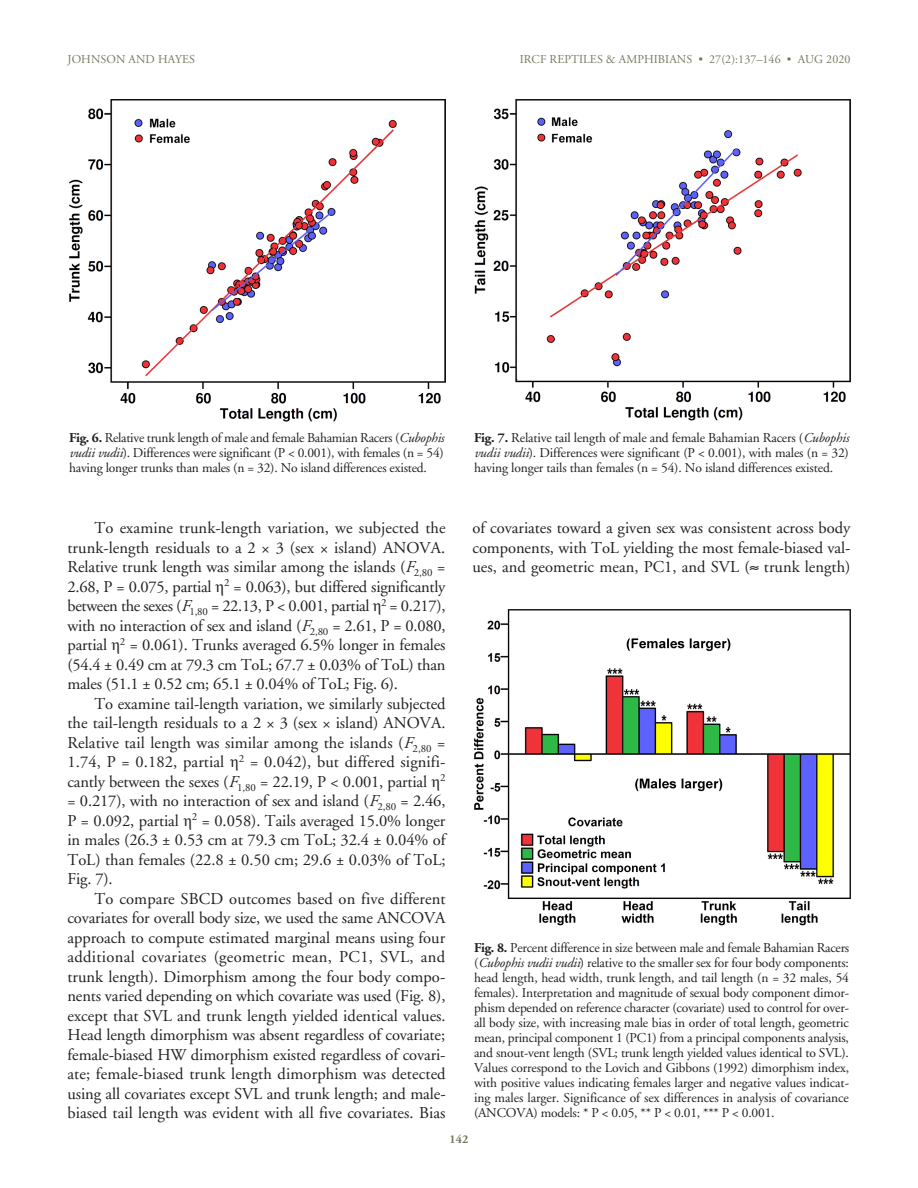
<style>
.page{position:relative;width:918px;height:1188px;background:#fff}
.page>*{position:absolute;margin:0;border:0;box-sizing:border-box;transform-origin:0 0}
.TEXT{font:16.5px/19.5px "Adobe Garamond";letter-spacing:-.005em;color:#231f20;text-align:justify}
.Figure_Caption{font:13.5px/15px "Adobe Garamond";letter-spacing:-.01em;color:#231f20;text-align:justify}
.t1{font:12px "Adobe Garamond";letter-spacing:.005em;color:#717a60}
.t2{font:700 12px "Adobe Garamond";color:#717a60}
.s1{font-weight:700}
.s2{font-style:italic}
.s3{font-family:"Times New Roman"}
</style>
<div class="page">
<img style="left:69px;top:99px;width:377px;height:323px">
<img style="left:474px;top:99px;width:376px;height:322px">
<img style="left:474px;top:610px;width:376px;height:316px">
<p class="t1" style="left:68px;top:53px;width:129px">JOHNSON AND HAYES</p>
<p class="t1" style="left:520px;top:53px;width:332px">IRCF REPTILES &amp; AMPHIBIANS • 27(2):137–146 • AUG 2020</p>
<p class="Figure_Caption" style="left:69px;top:430px;width:377px"><span class="s1">Fig. 6.</span> Relative trunk length of male and female Bahamian Racers (<span class="s2">Cubophis vudii vudii</span>). Differences were significant (P &lt; 0.001), with females (n = 54) having longer trunks than males (n = 32). No island differences existed.</p>
<p class="Figure_Caption" style="left:474px;top:430px;width:377px"><span class="s1">Fig. 7.</span> Relative tail length of male and female Bahamian Racers (<span class="s2">Cubophis vudii vudii</span>). Differences were significant (P &lt; 0.001), with males (n = 32) having longer tails than females (n = 54). No island differences existed.</p>
<p class="TEXT" style="left:68px;top:519px;width:380px;text-indent:27px">To examine trunk-length variation, we subjected the trunk-length residuals to a 2 × 3 (sex × island) ANOVA.<br>Relative trunk length was similar among the islands (<span class="s2">F</span><sub>2,80</sub> = 2.68, P = 0.075, partial <span class="s3">η</span><sup>2</sup> = 0.063), but differed significantly between the sexes (<span class="s2">F</span><sub>1,80</sub> = 22.13, P &lt; 0.001, partial <span class="s3">η</span><sup>2</sup> = 0.217), with no interaction of sex and island (<span class="s2">F</span><sub>2,80</sub> = 2.61, P = 0.080, partial <span class="s3">η</span><sup>2</sup> = 0.061). Trunks averaged 6.5% longer in females (54.4 ± 0.49 cm at 79.3 cm ToL; 67.7 ± 0.03% of ToL) than males (51.1 ± 0.52 cm; 65.1 ± 0.04% of ToL; Fig. 6).</p>
<p class="TEXT" style="left:68px;top:694px;width:380px;text-indent:27px">To examine tail-length variation, we similarly subjected the tail-length residuals to a 2 × 3 (sex × island) ANOVA.<br>Relative tail length was similar among the islands (<span class="s2">F</span><sub>2,80</sub> = 1.74, P = 0.182, partial <span class="s3">η</span><sup>2</sup> = 0.042), but differed signifi&shy;cantly between the sexes (<span class="s2">F</span><sub>1,80</sub> = 22.19, P &lt; 0.001, partial <span class="s3">η</span><sup>2 </sup>= 0.217), with no interaction of sex and island (<span class="s2">F</span><sub>2,80</sub> = 2.46, P = 0.092, partial <span class="s3">η</span><sup>2</sup> = 0.058). Tails averaged 15.0% longer in males (26.3 ± 0.53 cm at 79.3 cm ToL; 32.4 ± 0.04% of ToL) than females (22.8 ± 0.50 cm; 29.6 ± 0.03% of ToL; Fig. 7).</p>
<p class="TEXT" style="left:68px;top:889px;width:380px;text-indent:27px">To compare SBCD outcomes based on five different covariates for overall body size, we used the same ANCOVA approach to compute estimated marginal means using four additional covariates (geometric mean, PC1, SVL, and trunk length). Dimorphism among the four body compo&shy;nents varied depending on which covariate was used (Fig. 8), except that SVL and trunk length yielded identical values.<br>Head length dimorphism was absent regardless of covariate; female-biased HW dimorphism existed regardless of covari&shy;ate; female-biased trunk length dimorphism was detected using all covariates except SVL and trunk length; and male&shy;biased tail length was evident with all five covariates. Bias</p>
<p class="TEXT" style="left:472px;top:519px;width:380px">of covariates toward a given sex was consistent across body components, with ToL yielding the most female-biased val&shy;ues, and geometric mean, PC1, and SVL (≈ trunk length)</p>
<p class="Figure_Caption" style="left:474px;top:941px;width:377px"><span class="s1">Fig. 8.</span> Percent difference in size between male and female Bahamian Racers (<span class="s2">Cubophis vudii vudii</span>) relative to the smaller sex for four body components: head length, head width, trunk length, and tail length (n = 32 males, 54 females). Interpretation and magnitude of sexual body component dimor&shy;phism depended on reference character (covariate) used to control for over&shy;all body size, with increasing male bias in order of total length, geometric mean, principal component 1 (PC1) from a principal components analysis, and snout-vent length (SVL; trunk length yielded values identical to SVL).<br>Values correspond to the Lovich and Gibbons (1992) dimorphism index, with positive values indicating females larger and negative values indicat&shy;ing males larger. Significance of sex differences in analysis of covariance (ANCOVA) models: * P &lt; 0.05, ** P &lt; 0.01, *** P &lt; 0.001.</p>
<p class="t2" style="left:450px;top:1132px;width:20px">142</p>
</div>
